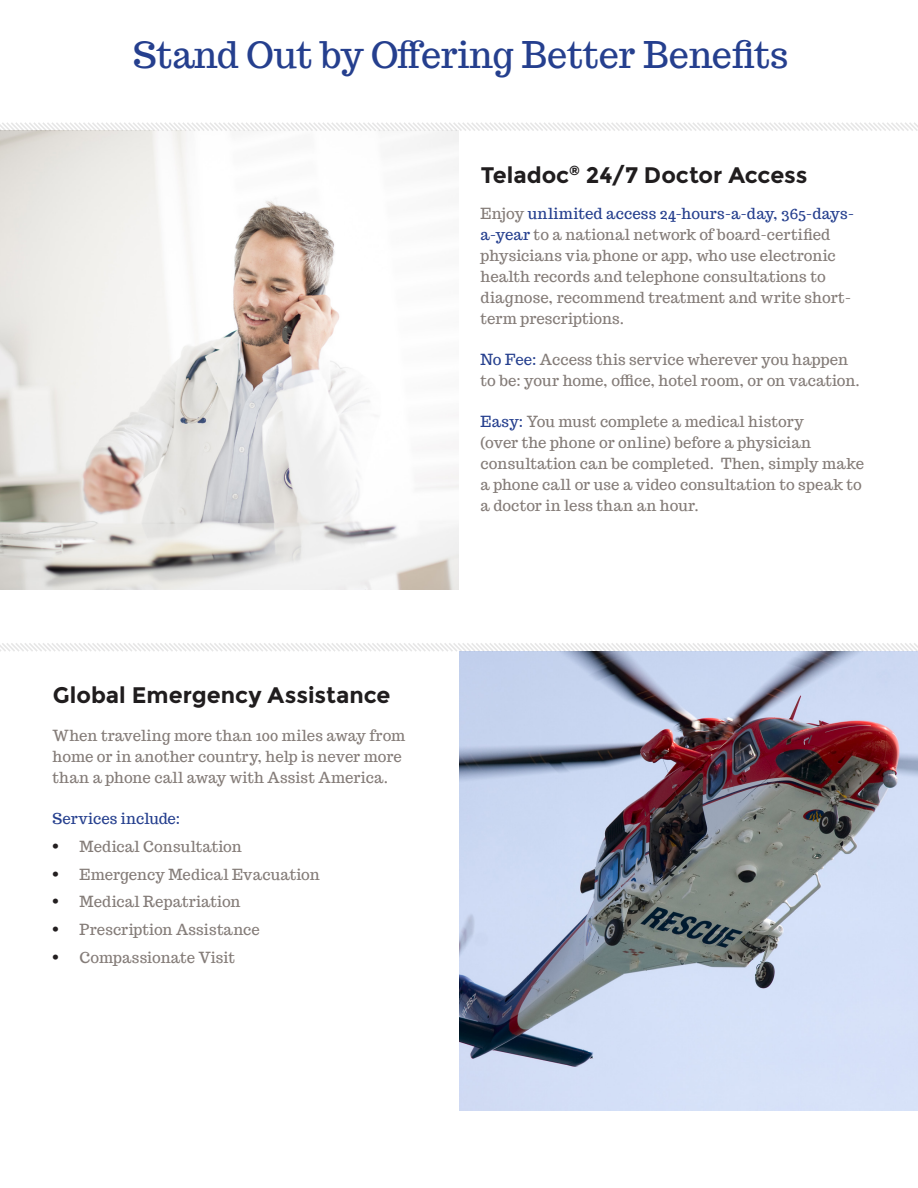
<style>
.page{position:relative;width:918px;height:1188px;background:#fff}
.page>*{position:absolute;margin:0;border:0;box-sizing:border-box;transform-origin:0 0}
.t1{font:36px "Trocchi";color:#253f8e}
.t2{font:700 22.5px "Montserrat";color:#201d1e}
.t3{font:15px/21px "Trocchi";letter-spacing:.005em;color:#847c78}
.t4{font:15px "Trocchi";color:#253f8e}
.s1{font-family:"Times";font-size:18px;color:#231f20}
.s2{color:#253f8e}
</style>
<div class="page">
<img style="left:0;top:133px;width:459px;height:457px">
<img style="left:460px;top:654px;width:458px;height:456px">
<svg style="left:0;top:122px;width:918px;height:11px"></svg>
<svg style="left:0;top:643px;width:918px;height:11px"></svg>
<p class="t1" style="left:133px;top:32px;width:657px">Stand Out by Offering Better Benefits</p>
<p class="t2" style="left:481px;top:161px;width:328px">Teladoc<sup>®</sup> 24/7 Doctor Access</p>
<p class="t2" style="left:53px;top:682px;width:339px">Global Emergency Assistance</p>
<p class="t3" style="left:53px;top:725px;width:354px">When traveling more than 100 miles away from home or in another country, help is never more than a phone call away with Assist America.</p>
<p class="t4" style="left:53px;top:809px;width:129px">Services include:</p>
<p class="t3" style="left:53px;top:836px;width:191px"><span class="s1">•</span> Medical Consultation</p>
<p class="t3" style="left:53px;top:864px;width:269px"><span class="s1">•</span> Emergency Medical Evacuation</p>
<p class="t3" style="left:53px;top:891px;width:189px"><span class="s1">•</span> Medical Repatriation</p>
<p class="t3" style="left:53px;top:919px;width:209px"><span class="s1">•</span> Prescription Assistance</p>
<p class="t3" style="left:53px;top:947px;width:184px"><span class="s1">•</span> Compassionate Visit</p>
<p class="t3" style="left:481px;top:203px;width:375px">Enjoy <span class="s2">unlimited access 24-hours-a-day, 365-days&shy;a-year</span> to a national network of board-certified physicians via phone or app, who use electronic health records and telephone consultations to diagnose, recommend treatment and write short&shy;term prescriptions.</p>
<p class="t3" style="left:481px;top:349px;width:381px"><span class="s2">No Fee:</span> Access this service wherever you happen to be: your home, office, hotel room, or on vacation.</p>
<p class="t3" style="left:481px;top:411px;width:385px"><span class="s2">Easy:</span> You must complete a medical history<br>(over the phone or online) before a physician consultation can be completed. Then, simply make a phone call or use a video consultation to speak to a doctor in less than an hour.</p>
</div>
